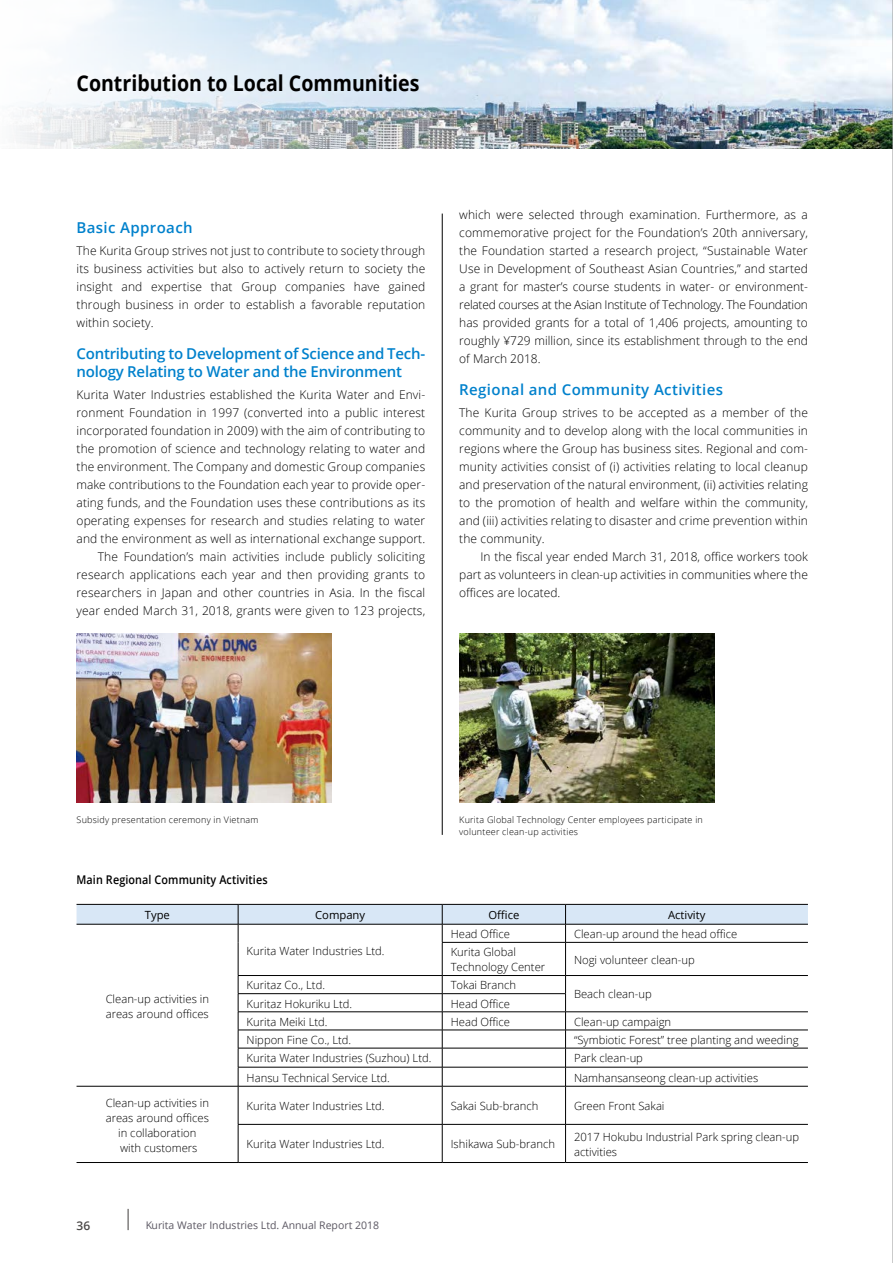
<style>
.page{position:relative;width:893px;height:1263px;background:#fff}
.page>*{position:absolute;margin:0;border:0;box-sizing:border-box;transform-origin:0 0}
.t1{font:700 21.75px "Open Sans";color:#000;scale:.9 1}
.t2{font:600 15px/18px "Open Sans";letter-spacing:-.015em;color:#0081cc}
.t3{font:600 15px "Open Sans";letter-spacing:.025em;color:#0081cc}
.t4{font:300 12px/18px "Open Sans";letter-spacing:.01em;color:#000;text-align:justify}
.t5{font:600 12px "Open Sans";letter-spacing:.01em;color:#000;scale:.9 1}
.t6{font:600 12px "Open Sans";color:#4c4948}
.t7{font:300 11.25px/15px "Open Sans";color:#000}
.t8{font:11.25px "Open Sans";color:#000}
.t9{font:10.5px "Open Sans";color:#5c5863}
.t10{font:300 9px/12px "Open Sans";letter-spacing:.025em;color:#000}
</style>
<div class="page">
<img style="left:13px;top:0;width:879px;height:149px">
<hr style="left:442px;top:214px;width:1px;height:621px;background:#000">
<svg style="left:128px;top:1209px;width:1px;height:21px"></svg>
<svg style="left:77px;top:904px;width:731px;height:38px"></svg>
<hr style="left:238px;top:942px;width:1px;height:33px;background:#000">
<hr style="left:442px;top:942px;width:124px;height:1px;background:#000">
<hr style="left:442px;top:942px;width:1px;height:33px;background:#000">
<hr style="left:566px;top:942px;width:242px;height:1px;background:#000">
<hr style="left:565px;top:942px;width:1px;height:33px;background:#000">
<hr style="left:238px;top:975px;width:204px;height:1px;background:#000">
<hr style="left:442px;top:975px;width:124px;height:1px;background:#000">
<hr style="left:566px;top:975px;width:242px;height:1px;background:#000">
<hr style="left:238px;top:993px;width:204px;height:1px;background:#000">
<hr style="left:442px;top:993px;width:124px;height:1px;background:#000">
<hr style="left:238px;top:1011px;width:204px;height:1px;background:#000">
<hr style="left:442px;top:1011px;width:124px;height:1px;background:#000">
<hr style="left:566px;top:1011px;width:242px;height:1px;background:#000">
<hr style="left:238px;top:1030px;width:204px;height:1px;background:#000">
<hr style="left:442px;top:1030px;width:124px;height:1px;background:#000">
<hr style="left:566px;top:1030px;width:242px;height:1px;background:#000">
<hr style="left:238px;top:1048px;width:204px;height:1px;background:#000">
<hr style="left:442px;top:1048px;width:124px;height:1px;background:#000">
<hr style="left:566px;top:1048px;width:242px;height:1px;background:#000">
<hr style="left:238px;top:1067px;width:204px;height:1px;background:#000">
<svg style="left:238px;top:976px;width:1px;height:110px"></svg>
<hr style="left:442px;top:1067px;width:124px;height:1px;background:#000">
<svg style="left:442px;top:976px;width:1px;height:110px"></svg>
<hr style="left:566px;top:1067px;width:242px;height:1px;background:#000">
<svg style="left:565px;top:976px;width:1px;height:110px"></svg>
<hr style="left:77px;top:1086px;width:161px;height:1px;background:#000">
<hr style="left:238px;top:1086px;width:204px;height:1px;background:#000">
<hr style="left:238px;top:1086px;width:1px;height:38px;background:#000">
<hr style="left:442px;top:1086px;width:124px;height:1px;background:#000">
<hr style="left:442px;top:1086px;width:1px;height:38px;background:#000">
<hr style="left:566px;top:1086px;width:242px;height:1px;background:#000">
<hr style="left:565px;top:1086px;width:1px;height:38px;background:#000">
<hr style="left:238px;top:1124px;width:204px;height:1px;background:#000">
<hr style="left:238px;top:1124px;width:1px;height:38px;background:#000">
<hr style="left:442px;top:1124px;width:124px;height:1px;background:#000">
<hr style="left:442px;top:1124px;width:1px;height:38px;background:#000">
<hr style="left:566px;top:1124px;width:242px;height:1px;background:#000">
<hr style="left:565px;top:1124px;width:1px;height:38px;background:#000">
<hr style="left:77px;top:1162px;width:161px;height:1px;background:#000">
<hr style="left:238px;top:1162px;width:204px;height:1px;background:#000">
<hr style="left:442px;top:1162px;width:124px;height:1px;background:#000">
<hr style="left:566px;top:1162px;width:242px;height:1px;background:#000">
<img style="left:77px;top:634px;width:255px;height:168px">
<img style="left:459px;top:634px;width:255px;height:168px">
<hr style="left:892px;top:0;width:1px;height:1263px;background:#9fa0a0">
<h1 class="t1" style="left:77px;top:68px;width:382px">Contribution to Local Communities</h1>
<p class="t3" style="left:77px;top:217px;width:118px">Basic Approach</p>
<p class="t4" style="left:77px;top:241px;width:350px">The Kurita Group strives not just to contribute to society through its business activities but also to actively return to society the insight and expertise that Group companies have gained through business in order to establish a favorable reputation within society.</p>
<p class="t2" style="left:77px;top:344px;width:350px">Contributing to Development of Science and Tech&shy;nology Relating to Water and the Environment</p>
<p class="t4" style="left:77px;top:385px;width:350px;text-align:right">Kurita Water Industries established the Kurita Water and Envi&shy;ronment Foundation in 1997 (converted into a public interest incorporated foundation in 2009) with the aim of contributing to the promotion of science and technology relating to water and the environment. The Company and domestic Group companies make contributions to the Foundation each year to provide oper&shy;ating funds, and the Foundation uses these contributions as its operating expenses for research and studies relating to water and the environment as well as international exchange support.<br>The Foundation’s main activities include publicly soliciting research applications each year and then providing grants to researchers in Japan and other countries in Asia. In the fiscal year ended March 31, 2018, grants were given to 123 projects,</p>
<p class="t4" style="left:459px;top:205px;width:350px">which were selected through examination. Furthermore, as a commemorative project for the Foundation’s 20th anniversary, the Foundation started a research project, “Sustainable Water Use in Development of Southeast Asian Countries,” and started a grant for master’s course students in water- or environment&shy;related courses at the Asian Institute of Technology. The Foundation has provided grants for a total of 1,406 projects, amounting to roughly ¥729 million, since its establishment through to the end of March 2018.</p>
<p class="t3" style="left:459px;top:379px;width:265px">Regional and Community Activities</p>
<p class="t4" style="left:459px;top:403px;width:350px">The Kurita Group strives to be accepted as a member of the community and to develop along with the local communities in regions where the Group has business sites. Regional and com&shy;munity activities consist of (i) activities relating to local cleanup and preservation of the natural environment, (ii) activities relating to the promotion of health and welfare within the community, and (iii) activities relating to disaster and crime prevention within the community.</p>
<p class="t4" style="left:459px;top:547px;width:350px;text-indent:21px">In the fiscal year ended March 31, 2018, office workers took part as volunteers in clean-up activities in communities where the offices are located.</p>
<p class="t10" style="left:77px;top:813px;width:183px">Subsidy presentation ceremony in Vietnam</p>
<p class="t10" style="left:459px;top:813px;width:245px">Kurita Global Technology Center employees participate in volunteer clean-up activities</p>
<p class="t5" style="left:77px;top:871px;width:214px">Main Regional Community Activities</p>
<p class="t8" style="left:145px;top:907px;width:27px">Type</p>
<p class="t8" style="left:315px;top:907px;width:52px">Company</p>
<p class="t8" style="left:488px;top:907px;width:32px">Office</p>
<p class="t8" style="left:668px;top:907px;width:39px">Activity</p>
<p class="t7" style="left:106px;top:991px;width:105px">Clean-up activities in areas around offices</p>
<p class="t7" style="left:247px;top:943px;width:139px">Kurita Water Industries Ltd.</p>
<p class="t7" style="left:451px;top:926px;width:61px">Head Office</p>
<p class="t7" style="left:574px;top:926px;width:165px">Clean-up around the head office</p>
<p class="t7" style="left:451px;top:944px;width:96px">Kurita Global<br>Technology Center</p>
<p class="t7" style="left:574px;top:952px;width:122px">Nogi volunteer clean-up</p>
<p class="t7" style="left:247px;top:977px;width:80px">Kuritaz Co., Ltd.</p>
<p class="t7" style="left:451px;top:977px;width:67px">Tokai Branch</p>
<p class="t7" style="left:574px;top:986px;width:79px">Beach clean-up</p>
<p class="t7" style="left:247px;top:996px;width:107px">Kuritaz Hokuriku Ltd.</p>
<p class="t7" style="left:451px;top:996px;width:61px">Head Office</p>
<p class="t7" style="left:247px;top:1014px;width:82px">Kurita Meiki Ltd.</p>
<p class="t7" style="left:451px;top:1014px;width:61px">Head Office</p>
<p class="t7" style="left:574px;top:1014px;width:99px">Clean-up campaign</p>
<p class="t7" style="left:247px;top:1032px;width:106px">Nippon Fine Co., Ltd.</p>
<p class="t7" style="left:574px;top:1032px;width:226px">“Symbiotic Forest” tree planting and weeding</p>
<p class="t7" style="left:247px;top:1050px;width:186px">Kurita Water Industries (Suzhou) Ltd.</p>
<p class="t7" style="left:574px;top:1050px;width:70px">Park clean-up</p>
<p class="t7" style="left:247px;top:1070px;width:145px">Hansu Technical Service Ltd.</p>
<p class="t7" style="left:574px;top:1070px;width:186px">Namhansanseong clean-up activities</p>
<p class="t7" style="left:106px;top:1095px;width:105px;text-align:center">Clean-up activities in areas around offices in collaboration<br>with customers</p>
<p class="t7" style="left:247px;top:1098px;width:139px">Kurita Water Industries Ltd.</p>
<p class="t7" style="left:451px;top:1098px;width:89px">Sakai Sub-branch</p>
<p class="t7" style="left:574px;top:1098px;width:92px">Green Front Sakai</p>
<p class="t7" style="left:247px;top:1136px;width:139px">Kurita Water Industries Ltd.</p>
<p class="t7" style="left:451px;top:1136px;width:106px">Ishikawa Sub-branch</p>
<p class="t7" style="left:574px;top:1129px;width:227px">2017 Hokubu Industrial Park spring clean-up activities</p>
<p class="t6" style="left:77px;top:1217px;width:15px">36</p>
<p class="t9" style="left:145px;top:1217px;width:236px">Kurita Water Industries Ltd. Annual Report 2018</p>
</div>
